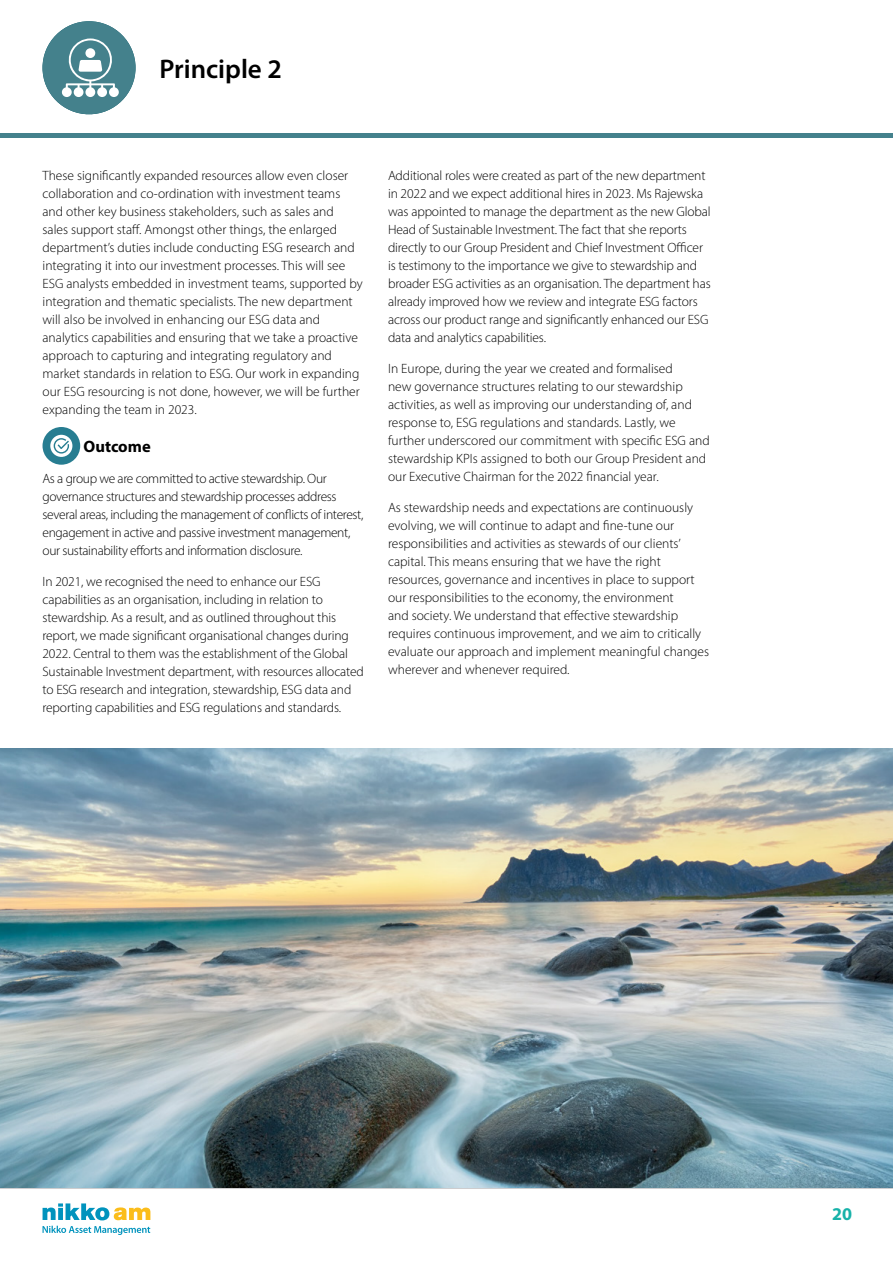
<style>
.page{position:relative;width:893px;height:1263px;background:#fff}
.page>*{position:absolute;margin:0;border:0;box-sizing:border-box;transform-origin:0 0}
.t1{font:600 27px "Myriad Pro";color:#000}
.t2{font:700 18px "Myriad Pro";color:#17b2a9}
.t3{font:700 16.5px "Myriad Pro";color:#000}
.t4{font:300 13.5px/18px "Myriad Pro";color:#000}
.t5{font:300 13.5px/18px "Myriad Pro";letter-spacing:-.025em;color:#000}
</style>
<div class="page">
<hr style="left:0;top:1187px;width:893px;height:2px;background:#cdcdcf">
<div style="left:0;top:133px;width:893px;height:5px;background:#44818c"></div>
<div style="left:43px;top:21px;width:93px;height:93px;background:#44818c;border-radius:50%"></div>
<svg style="left:59px;top:31px;width:60px;height:83px"></svg>
<svg style="left:43px;top:1203px;width:107px;height:17px"></svg>
<svg style="left:43px;top:1226px;width:107px;height:9px"></svg>
<div style="left:43px;top:427px;width:37px;height:38px;background:#277d91;border-radius:50%"></div>
<svg style="left:50px;top:435px;width:22px;height:22px"></svg>
<img style="left:0;top:748px;width:893px;height:439px">
<h1 class="t1" style="left:159px;top:52px;width:124px">Principle 2</h1>
<p class="t4" style="left:43px;top:167px;width:322px">These significantly expanded resources allow even closer collaboration and co-ordination with investment teams and other key business stakeholders, such as sales and sales support staff. Amongst other things, the enlarged department’s duties include conducting ESG research and integrating it into our investment processes. This will see ESG analysts embedded in investment teams, supported by integration and thematic specialists. The new department will also be involved in enhancing our ESG data and analytics capabilities and ensuring that we take a proactive approach to capturing and integrating regulatory and market standards in relation to ESG. Our work in expanding our ESG resourcing is not done, however, we will be further expanding the team in 2023.</p>
<p class="t3" style="left:84px;top:436px;width:69px">Outcome</p>
<p class="t5" style="left:43px;top:469px;width:322px">As a group we are committed to active stewardship. Our governance structures and stewardship processes address several areas, including the management of conflicts of interest, engagement in active and passive investment management, our sustainability efforts and information disclosure.</p>
<p class="t4" style="left:43px;top:572px;width:323px">In 2021, we recognised the need to enhance our ESG capabilities as an organisation, including in relation to stewardship. As a result, and as outlined throughout this report, we made significant organisational changes during 2022. Central to them was the establishment of the Global Sustainable Investment department, with resources allocated to ESG research and integration, stewardship, ESG data and reporting capabilities and ESG regulations and standards.</p>
<p class="t4" style="left:388px;top:167px;width:324px">Additional roles were created as part of the new department in 2022 and we expect additional hires in 2023. Ms Rajewska was appointed to manage the department as the new Global Head of Sustainable Investment. The fact that she reports directly to our Group President and Chief Investment Officer is testimony to the importance we give to stewardship and broader ESG activities as an organisation. The department has already improved how we review and integrate ESG factors across our product range and significantly enhanced our ESG data and analytics capabilities.</p>
<p class="t4" style="left:388px;top:359px;width:323px">In Europe, during the year we created and formalised<br>new governance structures relating to our stewardship activities, as well as improving our understanding of, and response to, ESG regulations and standards. Lastly, we further underscored our commitment with specific ESG and stewardship KPIs assigned to both our Group President and our Executive Chairman for the 2022 financial year.</p>
<p class="t4" style="left:388px;top:498px;width:323px">As stewardship needs and expectations are continuously evolving, we will continue to adapt and fine-tune our responsibilities and activities as stewards of our clients’ capital. This means ensuring that we have the right resources, governance and incentives in place to support our responsibilities to the economy, the environment<br>and society. We understand that effective stewardship requires continuous improvement, and we aim to critically evaluate our approach and implement meaningful changes wherever and whenever required.</p>
<h2 class="t2" style="left:832px;top:1202px;width:21px">20</h2>
</div>
